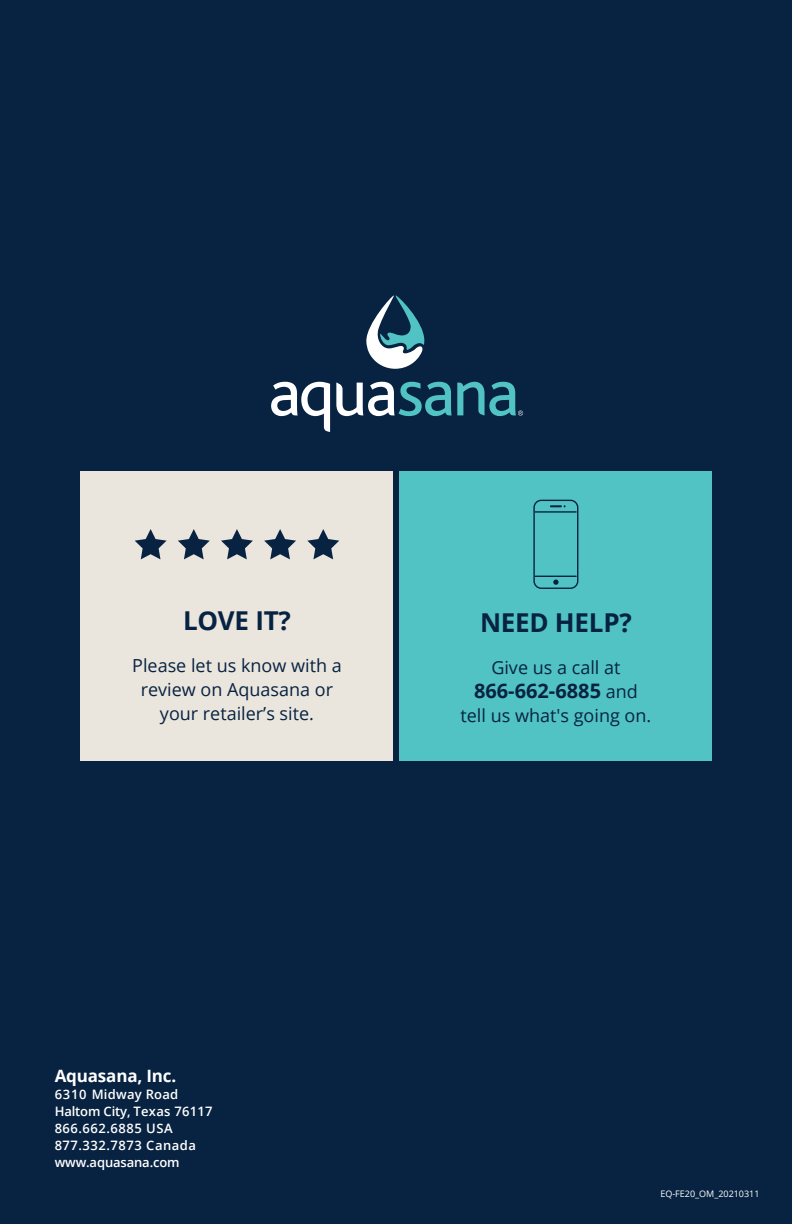
<style>
.page{position:relative;width:792px;height:1224px;background:#082341}
.page>*{position:absolute;margin:0;border:0;box-sizing:border-box;transform-origin:0 0}
.t1{font:700 26px "Open Sans";letter-spacing:-.01em;color:#082341}
.t2{font:700 20px "Open Sans";color:#082341}
.t3{font:18px/24px "Open Sans";color:#082341;text-align:center}
.t4{font:700 17px "Open Sans";letter-spacing:-.01em;color:#fff}
.t5{font:600 13px/17px "Open Sans";letter-spacing:.02em;color:#fff}
.t6{font:9px "Open Sans";color:#fff}
.s1{font-weight:400;font-size:18px}
</style>
<div class="page">
<svg style="left:271px;top:382px;width:59px;height:50px"></svg>
<svg style="left:366px;top:295px;width:58px;height:74px"></svg>
<svg style="left:336px;top:382px;width:187px;height:34px"></svg>
<div style="left:80px;top:471px;width:313px;height:290px;background:#eae5dd"></div>
<div style="left:399px;top:471px;width:313px;height:290px;background:#51c3c5"></div>
<div style="left:533px;top:500px;width:45px;height:89px;border:1px solid #082341;border-radius:7px"></div>
<hr style="left:535px;top:511px;width:41px;height:2px;background:#082341">
<hr style="left:535px;top:576px;width:41px;height:1px;background:#082341">
<svg style="left:550px;top:505px;width:16px;height:2px"></svg>
<svg style="left:553px;top:580px;width:6px;height:5px"></svg>
<svg style="left:135px;top:529px;width:32px;height:30px"></svg>
<svg style="left:178px;top:529px;width:32px;height:30px"></svg>
<svg style="left:221px;top:529px;width:32px;height:30px"></svg>
<svg style="left:264px;top:529px;width:32px;height:30px"></svg>
<svg style="left:307px;top:529px;width:32px;height:30px"></svg>
<h1 class="t1" style="left:183px;top:602px;width:109px">LOVE IT?</h1>
<p class="t3" style="left:132px;top:653px;width:211px">Please let us know with a review on Aquasana or your retailer’s site.</p>
<h1 class="t1" style="left:480px;top:604px;width:153px">NEED HELP?</h1>
<p class="t3" style="left:491px;top:655px;width:131px">Give us a call at</p>
<p class="t2" style="left:474px;top:677px;width:165px">866-662-6885 <span class="s1">and</span></p>
<p class="t3" style="left:461px;top:703px;width:192px">tell us what's going on.</p>
<p class="t4" style="left:55px;top:1064px;width:123px">Aquasana, Inc.</p>
<p class="t5" style="left:55px;top:1085px;width:159px">6310 Midway Road<br>Haltom City, Texas 76117<br>866.662.6885 USA<br>877.332.7873 Canada www.aquasana.com</p>
<p class="t6" style="left:660px;top:1187px;width:101px">EQ-FE20_OM_20210311</p>
</div>
